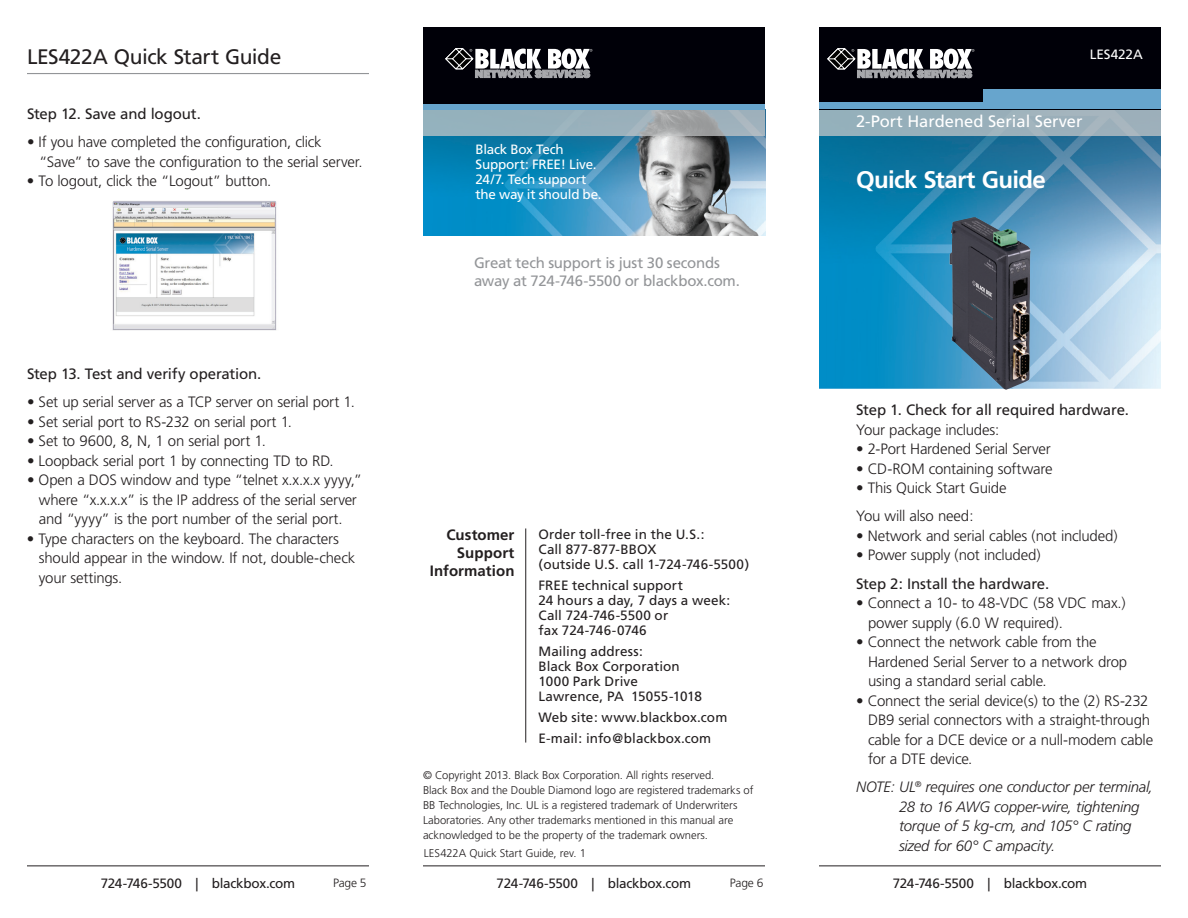
<style>
.page{position:relative;width:1188px;height:918px;background:#fff}
.page>*{position:absolute;margin:0;border:0;box-sizing:border-box;transform-origin:0 0}
.t1{font:700 24px "Frutiger";letter-spacing:-.025em;color:#fff}
.t2{font:21px "Frutiger";letter-spacing:-.02em;color:#231f20}
.t3{font:16.5px "Frutiger";color:#fff}
.t4{font:300 15px/19.5px "Frutiger";letter-spacing:-.015em;color:#231f20}
.t5{font:italic 300 15px/19.5px "Frutiger";letter-spacing:-.02em;color:#231f20}
.t6{font:15px "Frutiger";letter-spacing:-.015em;color:#231f20}
.t7{font:15px/18px "Frutiger";letter-spacing:-.015em;color:#939598}
.t8{font:700 15px/18px "Frutiger";letter-spacing:.005em;color:#231f20;text-align:right}
.t9{font:13.5px/15px "Frutiger";color:#231f20}
.t10{font:13.5px "Frutiger";letter-spacing:-.02em;color:#231f20}
.t11{font:13.5px/15.1px "Frutiger";letter-spacing:-.015em;color:#fff}
.t12{font:300 12px "Frutiger";letter-spacing:-.015em;color:#231f20}
.t13{font:300 11.25px/15px "Frutiger";letter-spacing:-.005em;color:#231f20}
</style>
<div class="page">
<img style="left:819px;top:136px;width:342px;height:252px">
<div style="left:819px;top:109px;width:342px;height:27px;background:linear-gradient(to right,#93afba,#a2b2bc)"></div>
<div style="left:819px;top:27px;width:342px;height:82px;background:#000008"></div>
<div style="left:819px;top:102px;width:342px;height:7px;background:#67a5cd"></div>
<div style="left:984px;top:89px;width:177px;height:19px;background:#67a5cd"></div>
<svg style="left:827px;top:48px;width:147px;height:30px"></svg>
<img style="left:423px;top:136px;width:342px;height:99px">
<div style="left:423px;top:27px;width:342px;height:77px;background:#000008"></div>
<svg style="left:423px;top:110px;width:342px;height:26px;background:#9bafb8"></svg>
<div style="left:423px;top:104px;width:342px;height:6px;background:#67a5cd"></div>
<hr style="left:525px;top:528px;width:1px;height:215px;background:#231f20">
<svg style="left:445px;top:48px;width:147px;height:30px"></svg>
<hr style="left:27px;top:73px;width:342px;height:1px;background:#939598">
<img style="left:112px;top:201px;width:165px;height:130px">
<hr style="left:819px;top:866px;width:342px;height:1px;background:#231f20">
<hr style="left:27px;top:866px;width:342px;height:1px;background:#231f20">
<hr style="left:423px;top:866px;width:342px;height:1px;background:#231f20">
<img style="left:950px;top:217px;width:81px;height:173px">
<h2 class="t2" style="left:27px;top:45px;width:256px">LES422A Quick Start Guide</h2>
<p class="t6" style="left:27px;top:105px;width:175px">Step 12. Save and logout.</p>
<p class="t4" style="left:39px;top:133px;width:325px;text-indent:-12px">• If you have completed the configuration, click “Save” to save the configuration to the serial server.</p>
<p class="t4" style="left:27px;top:172px;width:246px">• To logout, click the “Logout” button.</p>
<p class="t6" style="left:27px;top:365px;width:236px">Step 13. Test and verify operation.</p>
<p class="t4" style="left:27px;top:393px;width:329px">• Set up serial server as a TCP server on serial port 1.</p>
<p class="t4" style="left:27px;top:412px;width:267px">• Set serial port to RS-232 on serial port 1.</p>
<p class="t4" style="left:27px;top:432px;width:241px">• Set to 9600, 8, N, 1 on serial port 1.</p>
<p class="t4" style="left:27px;top:451px;width:308px">• Loopback serial port 1 by connecting TD to RD.</p>
<p class="t4" style="left:27px;top:471px;width:337px;text-align:center">• Open a DOS window and type “telnet x.x.x.x yyyy,” where “x.x.x.x” is the IP address of the serial server and “yyyy” is the port number of the serial port.</p>
<p class="t4" style="left:39px;top:529px;width:318px;text-indent:-12px">• Type characters on the keyboard. The characters should appear in the window. If not, double-check your settings.</p>
<p class="t11" style="left:476px;top:141px;width:128px">Black Box Tech<br>Support: FREE! Live.<br>24/7. Tech support the way it should be.</p>
<p class="t7" style="left:474px;top:253px;width:267px">Great tech support is just 30 seconds away at 724-746-5500 or blackbox.com.</p>
<p class="t8" style="left:430px;top:526px;width:86px">Customer<br>Support<br>Information</p>
<p class="t9" style="left:538px;top:526px;width:212px">Order toll-free in the U.S.:<br>Call 877-877-BBOX<br>(outside U.S. call 1-724-746-5500)</p>
<p class="t9" style="left:538px;top:577px;width:193px">FREE technical support<br>24 hours a day, 7 days a week:<br>Call 724-746-5500 or<br>fax 724-746-0746</p>
<p class="t9" style="left:538px;top:643px;width:165px">Mailing address:<br>Black Box Corporation<br>1000 Park Drive<br>Lawrence, PA 15055-1018</p>
<p class="t9" style="left:538px;top:706px;width:190px;line-height:21px">Web site: www.blackbox.com<br>E-mail: info@blackbox.com</p>
<p class="t13" style="left:423px;top:768px;width:332px">© Copyright 2013. Black Box Corporation. All rights reserved.<br>Black Box and the Double Diamond logo are registered trademarks of BB Technologies, Inc. UL is a registered trademark of Underwriters Laboratories. Any other trademarks mentioned in this manual are acknowledged to be the property of the trademark owners.</p>
<p class="t13" style="left:424px;top:846px;width:164px">LES422A Quick Start Guide, rev. 1</p>
<p class="t11" style="left:1090px;top:47px;width:55px">LES422A</p>
<p class="t3" style="left:856px;top:112px;width:228px">2-Port Hardened Serial Server</p>
<h1 class="t1" style="left:856px;top:165px;width:191px">Quick Start Guide</h1>
<p class="t6" style="left:856px;top:401px;width:274px">Step 1. Check for all required hardware.</p>
<p class="t4" style="left:856px;top:420px;width:145px">Your package includes:</p>
<p class="t4" style="left:856px;top:440px;width:196px">• 2-Port Hardened Serial Server</p>
<p class="t4" style="left:856px;top:459px;width:198px">• CD-ROM containing software</p>
<p class="t4" style="left:856px;top:474px;width:152px;line-height:28.2px">• This Quick Start Guide<br>You will also need:</p>
<p class="t4" style="left:856px;top:526px;width:263px">• Network and serial cables (not included)</p>
<p class="t4" style="left:856px;top:546px;width:186px">• Power supply (not included)</p>
<p class="t6" style="left:856px;top:575px;width:195px">Step 2: Install the hardware.</p>
<p class="t4" style="left:868px;top:593px;width:259px;text-indent:-12px">• Connect a 10- to 48-VDC (58 VDC max.) power supply (6.0 W required).</p>
<p class="t4" style="left:868px;top:632px;width:261px;text-indent:-12px">• Connect the network cable from the<br>Hardened Serial Server to a network drop using a standard serial cable.</p>
<p class="t4" style="left:868px;top:691px;width:287px;text-indent:-12px">• Connect the serial device(s) to the (2) RS-232<br>DB9 serial connectors with a straight-through cable for a DCE device or a null-modem cable for a DTE device.</p>
<p class="t5" style="left:899px;top:777px;width:255px;text-indent:-43px">NOTE: UL<sup>®</sup> requires one conductor per terminal, 28 to 16 AWG copper-wire, tightening torque of 5 kg-cm, and 105° C rating sized for 60° C ampacity.</p>
<p class="t10" style="left:101px;top:875px;width:196px">724-746-5500 | blackbox.com</p>
<p class="t12" style="left:333px;top:876px;width:35px">Page 5</p>
<p class="t10" style="left:497px;top:875px;width:196px">724-746-5500 | blackbox.com</p>
<p class="t12" style="left:730px;top:876px;width:35px">Page 6</p>
<p class="t10" style="left:893px;top:875px;width:196px">724-746-5500 | blackbox.com</p>
</div>
